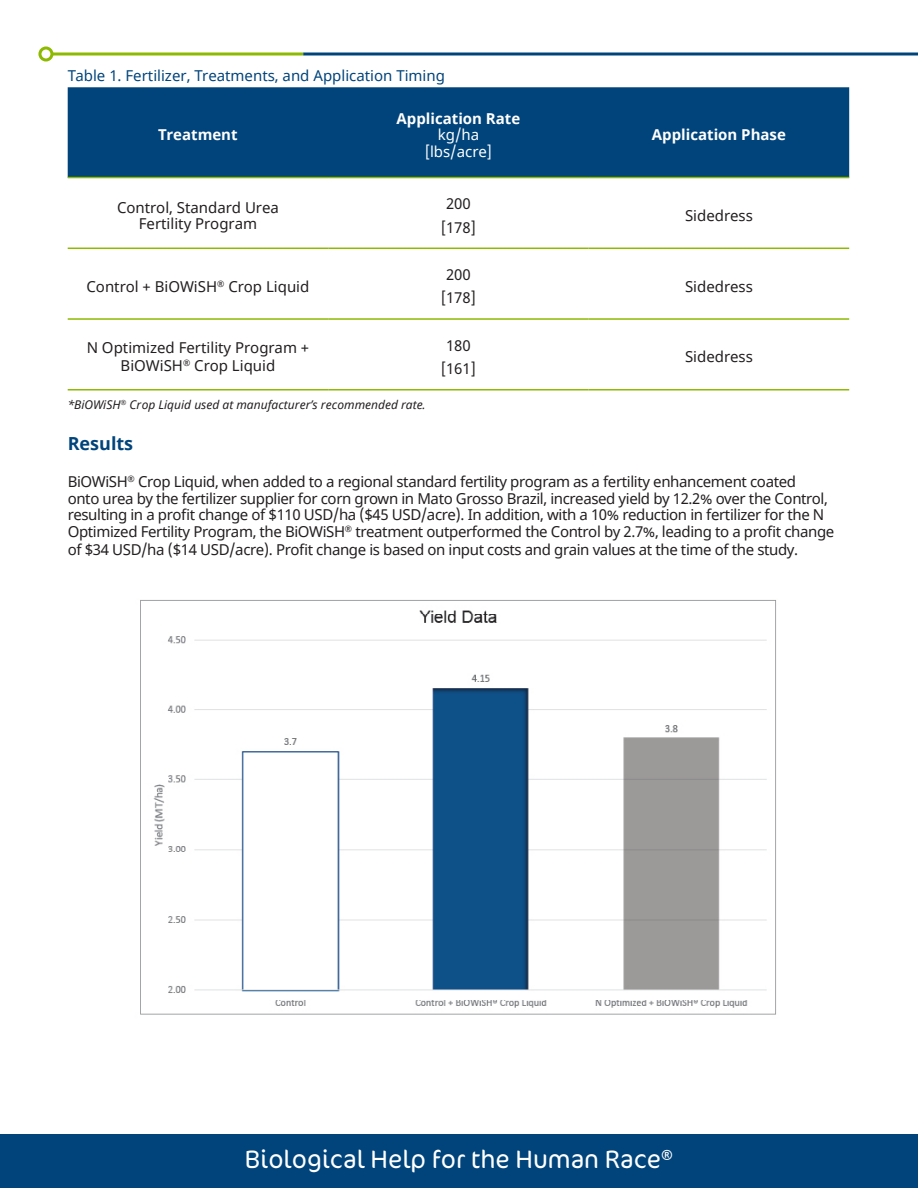
<style>
.page{position:relative;width:918px;height:1188px;background:#fff}
.page>*{position:absolute;margin:0;border:0;box-sizing:border-box;transform-origin:0 0}
.t1{font:300 25.5px "Cocon Pro";color:#fff}
.t2{font:700 18px "Noto Sans";color:#00447b}
.t3{font:15px/16.5px "Noto Sans";letter-spacing:-.025em;color:#231f20}
.t4{font:15px/16.5px "Noto Sans";color:#231f20;text-align:center}
.t5{font:15px "Noto Sans";color:#00447b}
.t6{font:700 15px "Noto Sans";color:#fff}
.t7{font:15px "Noto Sans";color:#fff}
.t8{font:italic 12px "Noto Sans";color:#231f20}
</style>
<div class="page">
<div style="left:0;top:1134px;width:918px;height:54px;background:#00447b"></div>
<svg style="left:53px;top:52px;width:250px;height:4px"></svg>
<div style="left:38px;top:46px;width:15px;height:16px;border:3px solid #8dba00;border-radius:50%"></div>
<svg style="left:303px;top:52px;width:615px;height:4px;background:#3f729b"></svg>
<div style="left:68px;top:87px;width:781px;height:90px;background:#00447b"></div>
<hr style="left:68px;top:177px;width:260px;height:1px;background:#8dba00">
<hr style="left:328px;top:177px;width:261px;height:1px;background:#8dba00">
<hr style="left:589px;top:177px;width:260px;height:1px;background:#8dba00">
<hr style="left:68px;top:248px;width:260px;height:1px;background:#8dba00">
<hr style="left:328px;top:248px;width:261px;height:1px;background:#8dba00">
<hr style="left:589px;top:248px;width:260px;height:1px;background:#8dba00">
<hr style="left:68px;top:318px;width:260px;height:2px;background:#8dba00">
<hr style="left:328px;top:318px;width:261px;height:2px;background:#8dba00">
<hr style="left:589px;top:318px;width:260px;height:2px;background:#8dba00">
<hr style="left:68px;top:389px;width:260px;height:2px;background:#8dba00">
<hr style="left:328px;top:389px;width:261px;height:2px;background:#8dba00">
<hr style="left:589px;top:389px;width:260px;height:2px;background:#8dba00">
<img style="left:140px;top:600px;width:636px;height:415px">
<p class="t5" style="left:68px;top:65px;width:379px">Table 1. Fertilizer, Treatments, and Application Timing</p>
<p class="t6" style="left:158px;top:124px;width:81px">Treatment</p>
<p class="t6" style="left:397px;top:108px;width:125px">Application Rate</p>
<p class="t7" style="left:438px;top:125px;width:43px">kg/ha</p>
<p class="t7" style="left:425px;top:141px;width:69px">[lbs/acre]</p>
<p class="t4" style="left:117px;top:200px;width:163px">Control, Standard Urea<br>Fertility Program</p>
<p class="t3" style="left:446px;top:196px;width:26px">200</p>
<p class="t3" style="left:441px;top:219px;width:37px">[178]</p>
<p class="t4" style="left:86px;top:279px;width:224px">Control + BiOWiSH<sup>®</sup> Crop Liquid</p>
<p class="t3" style="left:446px;top:267px;width:26px">200</p>
<p class="t3" style="left:441px;top:290px;width:37px">[178]</p>
<p class="t4" style="left:87px;top:340px;width:224px;line-height:18px">N Optimized Fertility Program +<br>BiOWiSH<sup>®</sup> Crop Liquid</p>
<p class="t3" style="left:446px;top:338px;width:26px">180</p>
<p class="t3" style="left:441px;top:361px;width:37px">[161]</p>
<p class="t6" style="left:652px;top:124px;width:136px">Application Phase</p>
<p class="t4" style="left:685px;top:208px;width:69px">Sidedress</p>
<p class="t4" style="left:685px;top:279px;width:69px">Sidedress</p>
<p class="t4" style="left:685px;top:349px;width:69px">Sidedress</p>
<p class="t8" style="left:68px;top:396px;width:359px">*BiOWiSH<sup>®</sup> Crop Liquid used at manufacturer’s recommended rate.</p>
<p class="t2" style="left:68px;top:431px;width:67px">Results</p>
<p class="t3" style="left:68px;top:474px;width:768px">BiOWiSH<sup>®</sup> Crop Liquid, when added to a regional standard fertility program as a fertility enhancement coated<br>onto urea by the fertilizer supplier for corn grown in Mato Grosso Brazil, increased yield by 12.2% over the Control, resulting in a profit change of $110 USD/ha ($45 USD/acre). In addition, with a 10% reduction in fertilizer for the N Optimized Fertility Program, the BiOWiSH<sup>®</sup> treatment outperformed the Control by 2.7%, leading to a profit change</p>
<p class="t3" style="left:68px;top:542px;width:732px">of $34 USD/ha ($14 USD/acre). Profit change is based on input costs and grain values at the time of the study.</p>
<p class="t1" style="left:245px;top:1143px;width:430px">Biological Help for the Human Race<sup>®</sup></p>
</div>
